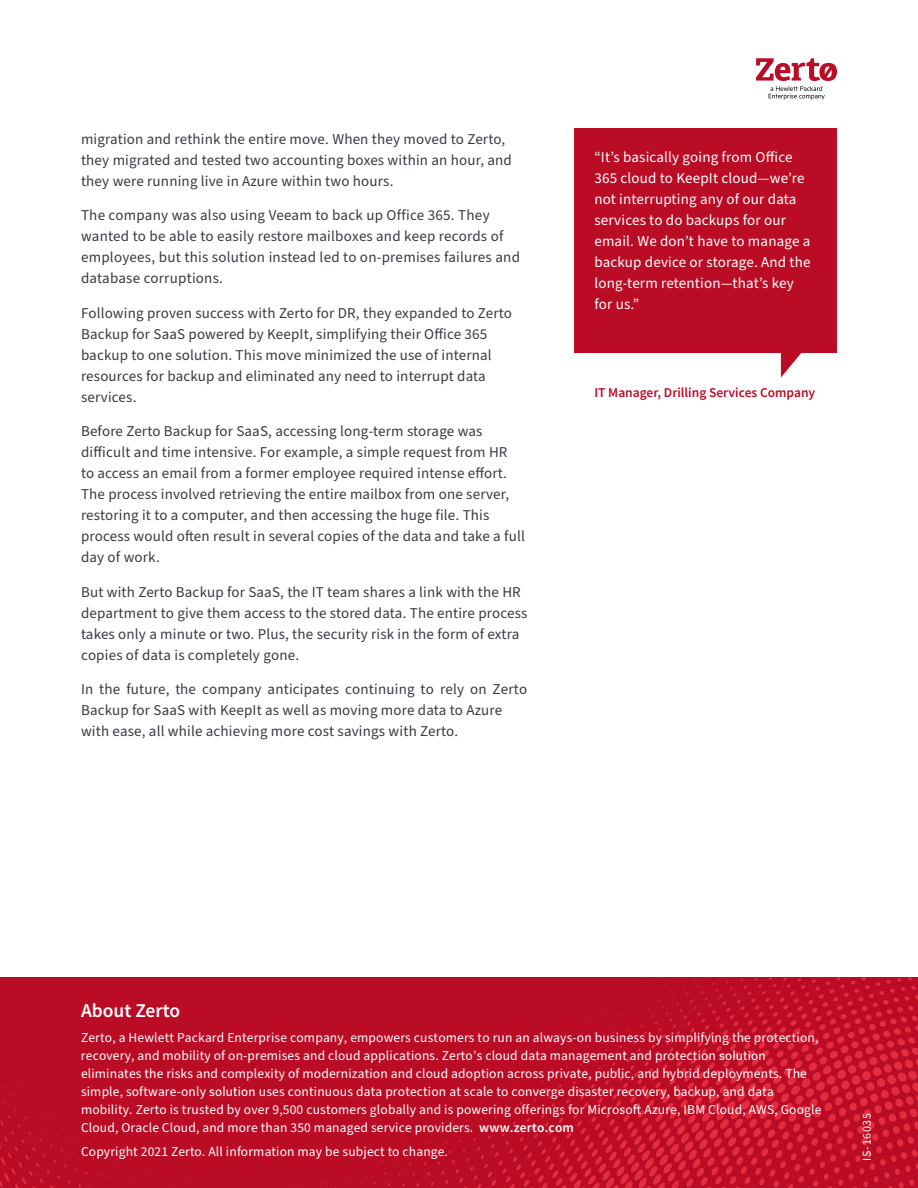
<style>
.page{position:relative;width:918px;height:1188px;background:#fff}
.page>*{position:absolute;margin:0;border:0;box-sizing:border-box;transform-origin:0 0}
.t1{font:600 19.5px "Source Sans Pro";color:#fff}
.t2{font:15px/21px "Source Sans Pro";letter-spacing:.01em;color:#373c41}
.t3{font:15px/21px "Source Sans Pro";letter-spacing:.01em;color:#fff}
.t4{font:13.5px/18px "Source Sans Pro";letter-spacing:.01em;color:#fff}
.t5{font:600 13.5px "Source Sans Pro";color:#ba0c25}
.t6{font:12px "Source Sans Pro";letter-spacing:.05em;color:#fff}
.s1{font-style:inherit}
.s2{font-family:"Whitney";font-weight:500}
.s3{font-weight:600}
</style>
<div class="page">
<svg style="left:0;top:977px;width:918px;height:211px;background:#be0f27"></svg>
<svg style="left:756px;top:58px;width:81px;height:42px"></svg>
<div style="left:575px;top:129px;width:262px;height:224px;background:#ba0c25"></div>
<svg style="left:781px;top:353px;width:20px;height:25px"></svg>
<p class="t2" style="left:81px;top:129px;width:432px">migration and rethink the entire move. When they moved to Zerto, they migrated and tested two accounting boxes within an hour, and they were running live in Azure within two hours.</p>
<p class="t2" style="left:81px;top:205px;width:441px">The company was also using Veeam to back up Office 365. They wanted to be able to easily restore mailboxes and keep records of employees, but this solution instead led to on-premises failures and database corruptions.</p>
<p class="t2" style="left:81px;top:303px;width:433px">Following proven success with Zerto for DR, they expanded to Zerto Backup for SaaS powered by KeepIt, simplifying their Office 365 backup to one solution. This move minimized the use of internal resources for backup and eliminated any need to interrupt data services.</p>
<p class="t2" style="left:81px;top:421px;width:445px">Before Zerto Backup for SaaS, accessing long-term storage was difficult and time intensive. For example, a simple request from HR<br>to access an email from a former employee required intense effort.<br>The process involved retrieving the entire mailbox from one server, restoring it to a computer, and then accessing the huge file. This process would often result in several copies of the data and take a full day of work.</p>
<p class="t2" style="left:81px;top:582px;width:448px">But with Zerto Backup for SaaS, the IT team shares a link with the HR department to give them access to the stored data. The entire process takes only a minute or two. Plus, the security risk in the form of extra copies of data is completely gone.</p>
<p class="t2" style="left:81px;top:679px;width:448px">In the future, <span class="s1">t</span>he company anticipates continuing to rely on Zerto<br>Backup for SaaS with KeepIt as well as moving more data to Azure with ease, all while achieving more cost savings with Zerto.</p>
<p class="t3" style="left:594px;top:147px;width:218px">“It’s basically going from Office<br>365 cloud to KeepIt cloud—we’re not interrupting any of our data services to do backups for our email. We don’t have to manage a backup device or storage. And the long-term retention—that’s key for us.”</p>
<p class="t5" style="left:594px;top:383px;width:222px">IT Manager, Drilling Services Company</p>
<h1 class="t1" style="left:81px;top:998px;width:101px">About Zerto</h1>
<p class="t4" style="left:81px;top:1029px;width:742px">Zerto, a Hewlett Packard Enterprise company, empowers customers to run an always-on business by simplifying the protection, recovery, and mobility of on-premises and cloud applications. Zerto’s cloud data management and protection <span class="s2">solution </span>eliminates the risks and complexity of modernization and cloud adoption across private, public, and hybrid deployments. The simple, software-only <span class="s2">solution</span> uses continuous data protection at scale to converge disaster recovery, backup, and data mobility. Zerto is trusted by over 9,500 customers globally and is powering offerings for Microsoft Azure, IBM Cloud, AWS, Google Cloud, Oracle Cloud, and more than 350 managed service providers. <span class="s3">www.zerto.com</span></p>
<p class="t4" style="left:81px;top:1143px;width:368px">Copyright 2021 Zerto. All information may be subject to change.</p>
<p class="t6" style="left:859px;top:1161px;width:49px;rotate:-90deg">IS-16035</p>
</div>
